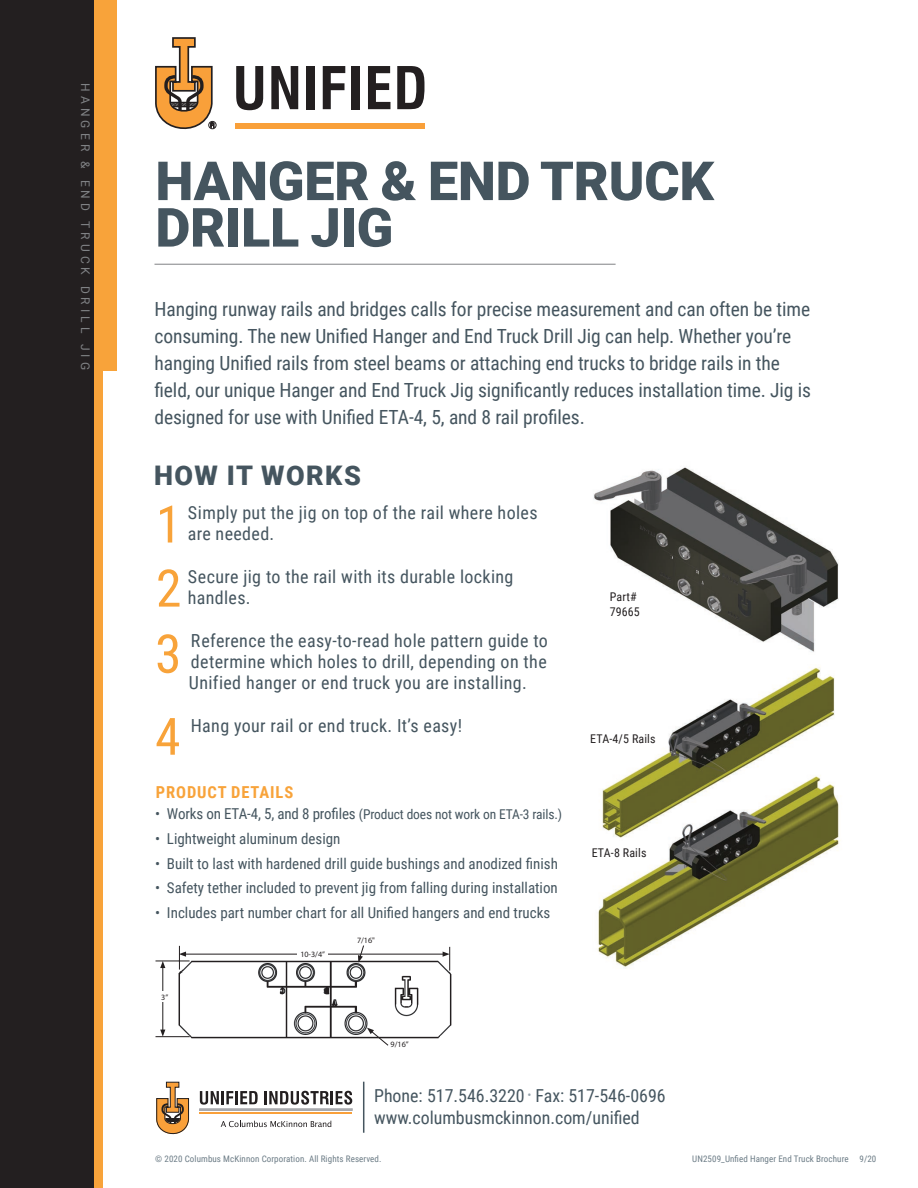
<style>
.page{position:relative;width:918px;height:1188px;background:#fff}
.page>*{position:absolute;margin:0;border:0;box-sizing:border-box;transform-origin:0 0}
.t1{font:900 54px/46.5px "Roboto";letter-spacing:-.005em;color:#45555f}
.t2{font:53.55px "Roboto Condensed";color:#f8a33a}
.t3{font:51.75px "Roboto Condensed";color:#f8a33a}
.t4{font:51.45px "Roboto Condensed";color:#f8a33a}
.t5{font:900 27px "Roboto";letter-spacing:.055em;color:#45555f}
.t6{font:19.5px/27px "Roboto Condensed";letter-spacing:-.005em;color:#45555f}
.t7{font:18px/21px "Roboto Condensed";letter-spacing:.02em;color:#45555f}
.t8{font:17.85px/22.5px "Roboto Condensed";color:#45555f}
.t9{font:700 16.5px "Roboto Condensed";letter-spacing:.055em;color:#f8a33a}
.t10{font:15px "Roboto Condensed";color:#45555f}
.t11{font:13.5px "Roboto Condensed";letter-spacing:-.01em;color:#45555f}
.t12{font:12px/14.4px "Roboto Condensed";letter-spacing:.01em;color:#231f20}
.t13{font:12px "Roboto";letter-spacing:.335em;color:#808285}
.t14{font:9px "Roboto Condensed";letter-spacing:.01em;color:#6c7c86}
.t15{font:8.1px "Myriad Pro";color:#231f20}
.s1{font-size:15px}
.s2{font-size:11.85px;color:#95a2ac}
</style>
<div class="page">
<div style="left:0;top:0;width:95px;height:1188px;background:#231f20"></div>
<div style="left:94px;top:0;width:23px;height:370px;background:#f8a33a"></div>
<div style="left:94px;top:0;width:8px;height:1188px;background:#f8a33a"></div>
<hr style="left:154px;top:264px;width:462px;height:1px;background:#808285">
<div style="left:208px;top:121px;width:8px;height:8px;border:1px solid #231f20;border-radius:50%"></div>
<svg style="left:155px;top:37px;width:60px;height:92px"></svg>
<div style="left:236px;top:124px;width:189px;height:5px;background:#f9a03a"></div>
<svg style="left:236px;top:66px;width:27px;height:44px"></svg>
<svg style="left:271px;top:66px;width:27px;height:43px"></svg>
<div style="left:306px;top:66px;width:9px;height:43px;background:#231f20"></div>
<svg style="left:323px;top:66px;width:22px;height:43px"></svg>
<div style="left:352px;top:66px;width:8px;height:43px;background:#231f20"></div>
<svg style="left:368px;top:66px;width:22px;height:43px"></svg>
<svg style="left:397px;top:66px;width:27px;height:43px"></svg>
<img style="left:593px;top:467px;width:246px;height:185px">
<img style="left:598px;top:667px;width:241px;height:302px">
<hr style="left:363px;top:1082px;width:1px;height:51px;background:#45555f">
<svg style="left:156px;top:1081px;width:33px;height:54px"></svg>
<div style="left:200px;top:1109px;width:152px;height:2px;border:1px solid #a8a9ad"></div>
<hr style="left:200px;top:1112px;width:152px;height:2px;background:#f9a03a">
<svg style="left:200px;top:1091px;width:58px;height:14px"></svg>
<svg style="left:264px;top:1091px;width:88px;height:14px"></svg>
<svg style="left:221px;top:1121px;width:110px;height:6px"></svg>
<img style="left:170px;top:953px;width:282px;height:86px">
<hr style="left:184px;top:954px;width:260px;height:1px;background:#231f20">
<hr style="left:162px;top:966px;width:1px;height:65px;background:#231f20">
<svg style="left:160px;top:961px;width:5px;height:7px"></svg>
<svg style="left:160px;top:1030px;width:5px;height:6px"></svg>
<div style="left:297px;top:951px;width:30px;height:8px;background:#fff"></div>
<div style="left:158px;top:991px;width:10px;height:11px;background:#fff"></div>
<svg style="left:179px;top:946px;width:7px;height:24px"></svg>
<svg style="left:443px;top:947px;width:7px;height:24px"></svg>
<hr style="left:156px;top:1036px;width:34px;height:1px;background:#231f20">
<hr style="left:156px;top:960px;width:34px;height:1px;background:#231f20">
<svg style="left:367px;top:1028px;width:23px;height:18px"></svg>
<svg style="left:358px;top:945px;width:7px;height:18px"></svg>
<div style="left:225px;top:967px;width:32px;height:12px;background:#fff"></div>
<div style="left:260px;top:1019px;width:25px;height:10px;background:#fff"></div>
<div style="left:376px;top:1018px;width:25px;height:11px;background:#fff"></div>
<div style="left:367px;top:967px;width:30px;height:10px;background:#fff"></div>
<p class="t13" style="left:94px;top:83px;width:288px;rotate:90deg">HANGER &amp; END TRUCK DRILL JIG</p>
<h1 class="t1" style="left:155px;top:156px;width:560px">HANGER &amp; END TRUCK<br>DRILL JIG</h1>
<p class="t6" style="left:154px;top:295px;width:658px">Hanging runway rails and bridges calls for precise measurement and can often be time consuming. The new Unified Hanger and End Truck Drill Jig can help. Whether you’re hanging Unified rails from steel beams or attaching end trucks to bridge rails in the field, our unique Hanger and End Truck Jig significantly reduces installation time. Jig is designed for use with Unified ETA-4, 5, and 8 rail profiles.</p>
<h3 class="t5" style="left:154px;top:456px;width:208px">HOW IT WORKS</h3>
<h3 class="t3" style="left:156px;top:488px;width:27px">1</h3>
<p class="t7" style="left:188px;top:501px;width:351px">Simply put the jig on top of the rail where holes are needed.</p>
<h3 class="t3" style="left:156px;top:552px;width:27px">2</h3>
<p class="t7" style="left:188px;top:565px;width:327px">Secure jig to the rail with its durable locking handles.</p>
<h2 class="t2" style="left:155px;top:616px;width:28px">3</h2>
<p class="t7" style="left:189px;top:630px;width:361px;text-align:justify">Reference the easy-to-read hole pattern guide to determine which holes to drill, depending on the Unified hanger or end truck you are installing.</p>
<h3 class="t4" style="left:155px;top:700px;width:27px">4</h3>
<p class="t7" style="left:191px;top:715px;width:273px">Hang your rail or end truck. It’s easy!</p>
<p class="t9" style="left:156px;top:781px;width:139px">PRODUCT DETAILS</p>
<p class="t11" style="left:155px;top:805px;width:409px"><span class="s1">• Works on ETA-4, 5, and 8 profiles</span> (Product does not work on ETA-3 rails.)</p>
<p class="t10" style="left:155px;top:828px;width:187px">• Lightweight aluminum design</p>
<p class="t10" style="left:155px;top:853px;width:404px">• Built to last with hardened drill guide bushings and anodized finish</p>
<p class="t10" style="left:155px;top:878px;width:404px">• Safety tether included to prevent jig from falling during installation</p>
<p class="t10" style="left:155px;top:902px;width:397px">• Includes part number chart for all Unified hangers and end trucks</p>
<p class="t15" style="left:161px;top:992px;width:9px">3”</p>
<p class="t15" style="left:300px;top:949px;width:26px">10-3/4”</p>
<p class="t15" style="left:357px;top:935px;width:19px">7/16"</p>
<p class="t15" style="left:391px;top:1039px;width:20px">9/16”</p>
<p class="t12" style="left:610px;top:590px;width:32px">Part#<br>79665</p>
<p class="t12" style="left:590px;top:731px;width:67px">ETA-4/5 Rails</p>
<p class="t12" style="left:592px;top:845px;width:56px">ETA-8 Rails</p>
<p class="t8" style="left:374px;top:1083px;width:293px">Phone: 517.546.3220 <span class="s2">•</span> Fax: 517-546-0696 www.columbusmckinnon.com/unified</p>
<p class="t14" style="left:155px;top:1152px;width:228px">© 2020 Columbus McKinnon Corporation. All Rights Reserved.</p>
<p class="t14" style="left:692px;top:1152px;width:186px">UN2509_Unfied Hanger End Truck Brochure 9/20</p>
</div>
